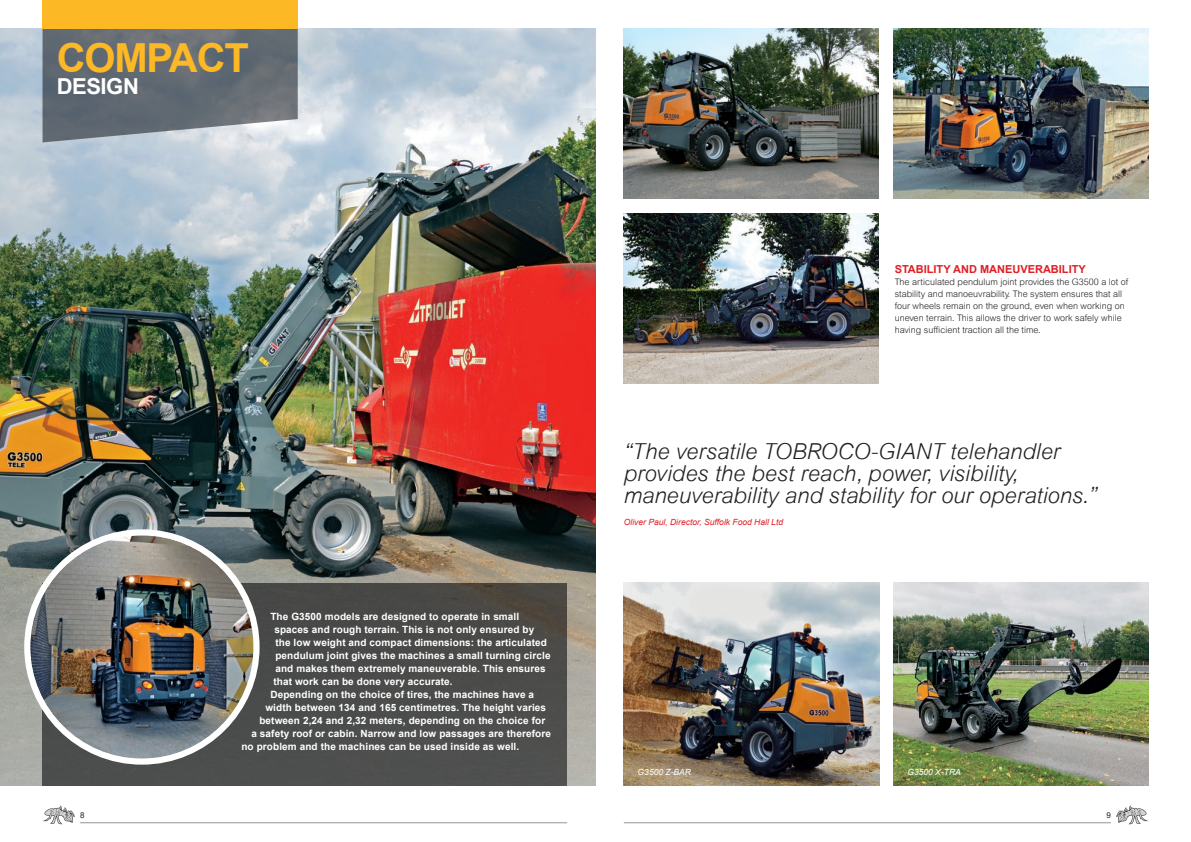
<style>
.page{position:relative;width:1191px;height:842px;background:#fff}
.page>*{position:absolute;margin:0;border:0;box-sizing:border-box;transform-origin:0 0}
.t1{font:700 40px "Arial";letter-spacing:-.03em;color:#fcb825}
.t2{font:italic 300 22px/22px "Arial";color:#231f20}
.t3{font:700 22px "Arial";letter-spacing:-.02em;color:#fff}
.t4{font:700 11px "Arial";color:#e01e25}
.t5{font:700 10px "Arial";letter-spacing:.01em;color:#fff}
.t6{font:300 9px/12px "Arial";color:#231f20}
.t7{font:italic 8.5px "Arial";color:#e01e25}
.t8{font:italic 8.5px "Arial";color:#fff}
.t9{font:8px "Arial";color:#231f20}
</style>
<div class="page">
<img style="left:0;top:28px;width:595px;height:757px">
<img style="left:624px;top:583px;width:255px;height:202px">
<img style="left:893px;top:583px;width:255px;height:202px">
<div style="left:43px;top:583px;width:524px;height:202px;background:#4b4c4b"></div>
<div style="left:27px;top:532px;width:229px;height:230px;background:#fff;border-radius:50%"></div>
<img style="left:30px;top:535px;width:223px;height:224px;border-radius:112px">
<div style="left:24px;top:529px;width:235px;height:236px;border:6px solid #fff;border-radius:50%"></div>
<img style="left:623px;top:213px;width:255px;height:170px">
<img style="left:623px;top:116px;width:255px;height:82px">
<img style="left:893px;top:28px;width:255px;height:170px">
<img style="left:623px;top:28px;width:255px;height:88px">
<svg style="left:43px;top:805px;width:32px;height:19px"></svg>
<svg style="left:1116px;top:805px;width:32px;height:19px"></svg>
<hr style="left:80px;top:822px;width:487px;height:1px;background:#939598">
<hr style="left:624px;top:822px;width:486px;height:1px;background:#939598">
<svg style="left:43px;top:28px;width:255px;height:114px;background:#70777e"></svg>
<div style="left:43px;top:0;width:255px;height:28px;background:#fcb825"></div>
<h1 class="t1" style="left:57px;top:31px;width:194px">COMPACT</h1>
<h2 class="t3" style="left:57px;top:71px;width:84px">DESIGN</h2>
<p class="t5" style="left:270px;top:609px;width:250px">The G3500 models are designed to operate in small</p>
<p class="t5" style="left:274px;top:622px;width:261px">spaces and rough terrain. This is not only ensured by</p>
<p class="t5" style="left:275px;top:635px;width:273px">the low weight and compact dimensions: the articulated</p>
<p class="t5" style="left:275px;top:648px;width:277px">pendulum joint gives the machines a small turning circle</p>
<p class="t5" style="left:275px;top:661px;width:272px">and makes them extremely maneuverable. This ensures</p>
<p class="t5" style="left:273px;top:674px;width:181px">that work can be done very accurate.</p>
<p class="t5" style="left:270px;top:687px;width:265px">Depending on the choice of tires, the machines have a</p>
<p class="t5" style="left:265px;top:700px;width:282px">width between 134 and 165 centimetres. The height varies</p>
<p class="t5" style="left:259px;top:713px;width:287px">between 2,24 and 2,32 meters, depending on the choice for</p>
<p class="t5" style="left:251px;top:726px;width:301px">a safety roof or cabin. Narrow and low passages are therefore</p>
<p class="t5" style="left:241px;top:739px;width:279px">no problem and the machines can be used inside as well.</p>
<p class="t4" style="left:894px;top:262px;width:193px">STABILITY AND MANEUVERABILITY</p>
<p class="t6" style="left:894px;top:276px;width:235px">The articulated pendulum joint provides the G3500 a lot of stability and manoeuvrability. The system ensures that all four wheels remain on the ground, even when working on uneven terrain. This allows the driver to work safely while having sufficient traction all the time.</p>
<h2 class="t2" style="left:624px;top:440px;width:474px">“The versatile TOBROCO-GIANT telehandler provides the best reach, power, visibility, maneuverability and stability for our operations.”</h2>
<p class="t7" style="left:624px;top:516px;width:161px">Oliver Paul, Director, Suffolk Food Hall Ltd</p>
<p class="t8" style="left:637px;top:766px;width:55px">G3500 Z-BAR</p>
<p class="t8" style="left:907px;top:766px;width:55px">G3500 X-TRA</p>
<p class="t9" style="left:80px;top:810px;width:6px">8</p>
<p class="t9" style="left:1106px;top:810px;width:6px">9</p>
</div>
